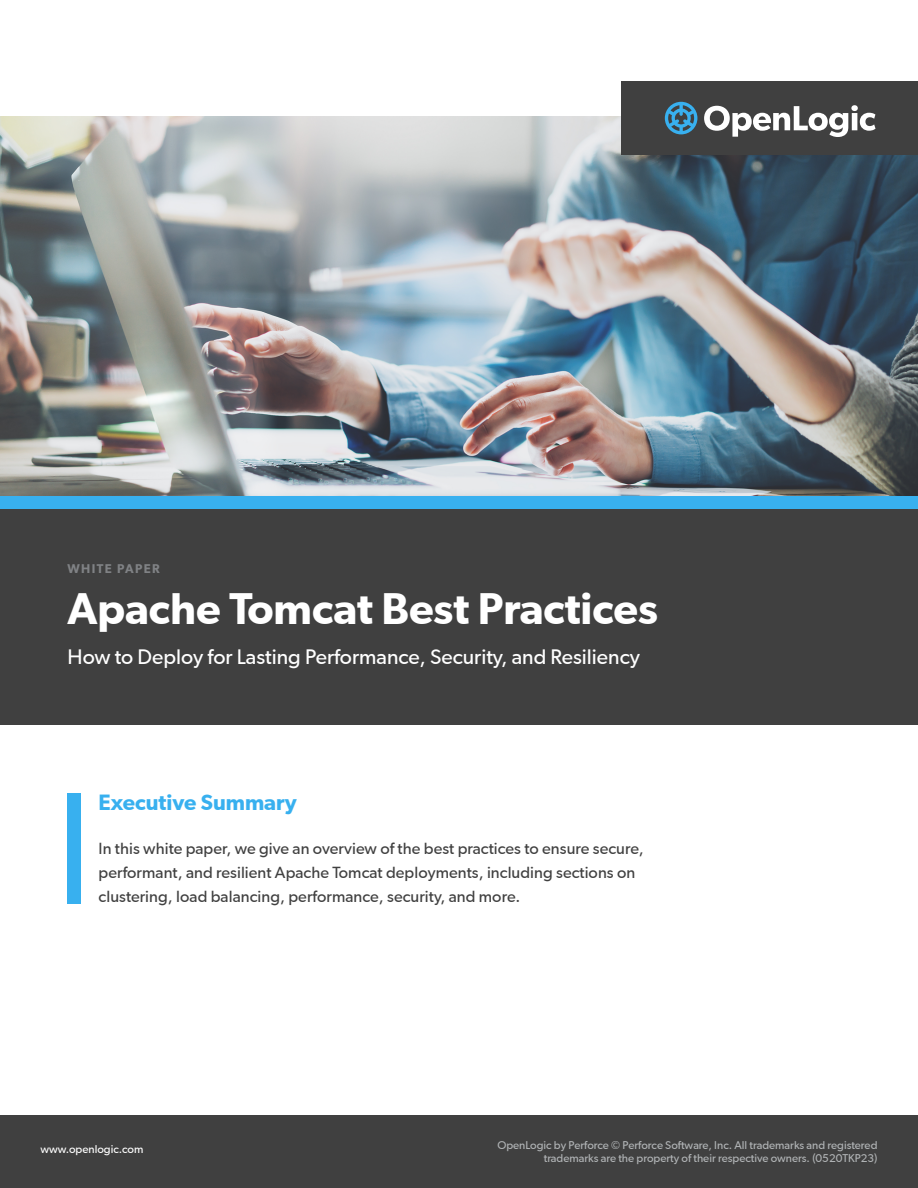
<style>
.page{position:relative;width:918px;height:1188px;background:#fff}
.page>*{position:absolute;margin:0;border:0;box-sizing:border-box;transform-origin:0 0}
.t1{font:600 42px "Gibson";color:#fff}
.t2{font:600 21px "Gibson";color:#38b0ef}
.t3{font:19.5px "Gibson";color:#fff}
.t4{font:15px/24px "Gibson";letter-spacing:.005em;color:#404040}
.t5{font:600 12px "Gibson";letter-spacing:.115em;color:#808285}
.t6{font:10.5px/13.5px "Gibson";color:#b1b4b6;text-align:right}
.t7{font:10.5px "Gibson";color:#fff}
</style>
<div class="page">
<img style="left:0;top:117px;width:918px;height:379px">
<div style="left:0;top:496px;width:918px;height:13px;background:#38b0ef"></div>
<div style="left:621px;top:81px;width:297px;height:74px;background:#404040"></div>
<div style="left:0;top:509px;width:918px;height:216px;background:#404040"></div>
<div style="left:0;top:1115px;width:918px;height:73px;background:#404040"></div>
<svg style="left:704px;top:105px;width:172px;height:32px"></svg>
<svg style="left:665px;top:102px;width:32px;height:32px"></svg>
<div style="left:68px;top:793px;width:13px;height:111px;background:#38b0ef"></div>
<p class="t5" style="left:68px;top:561px;width:94px">WHITE PAPER</p>
<h1 class="t1" style="left:68px;top:583px;width:592px">Apache Tomcat Best Practices</h1>
<h3 class="t3" style="left:68px;top:645px;width:574px">How to Deploy for Lasting Performance, Security, and Resiliency</h3>
<h2 class="t2" style="left:99px;top:790px;width:200px">Executive Summary</h2>
<p class="t4" style="left:99px;top:836px;width:547px">In this white paper, we give an overview of the best practices to ensure secure, performant, and resilient Apache Tomcat deployments, including sections on clustering, load balancing, performance, security, and more.</p>
<p class="t7" style="left:40px;top:1142px;width:104px">www.openlogic.com</p>
<p class="t6" style="left:497px;top:1138px;width:382px">OpenLogic by Perforce © Perforce Software, Inc. All trademarks and registered trademarks are the property of their respective owners. (0520TKP23)</p>
</div>
